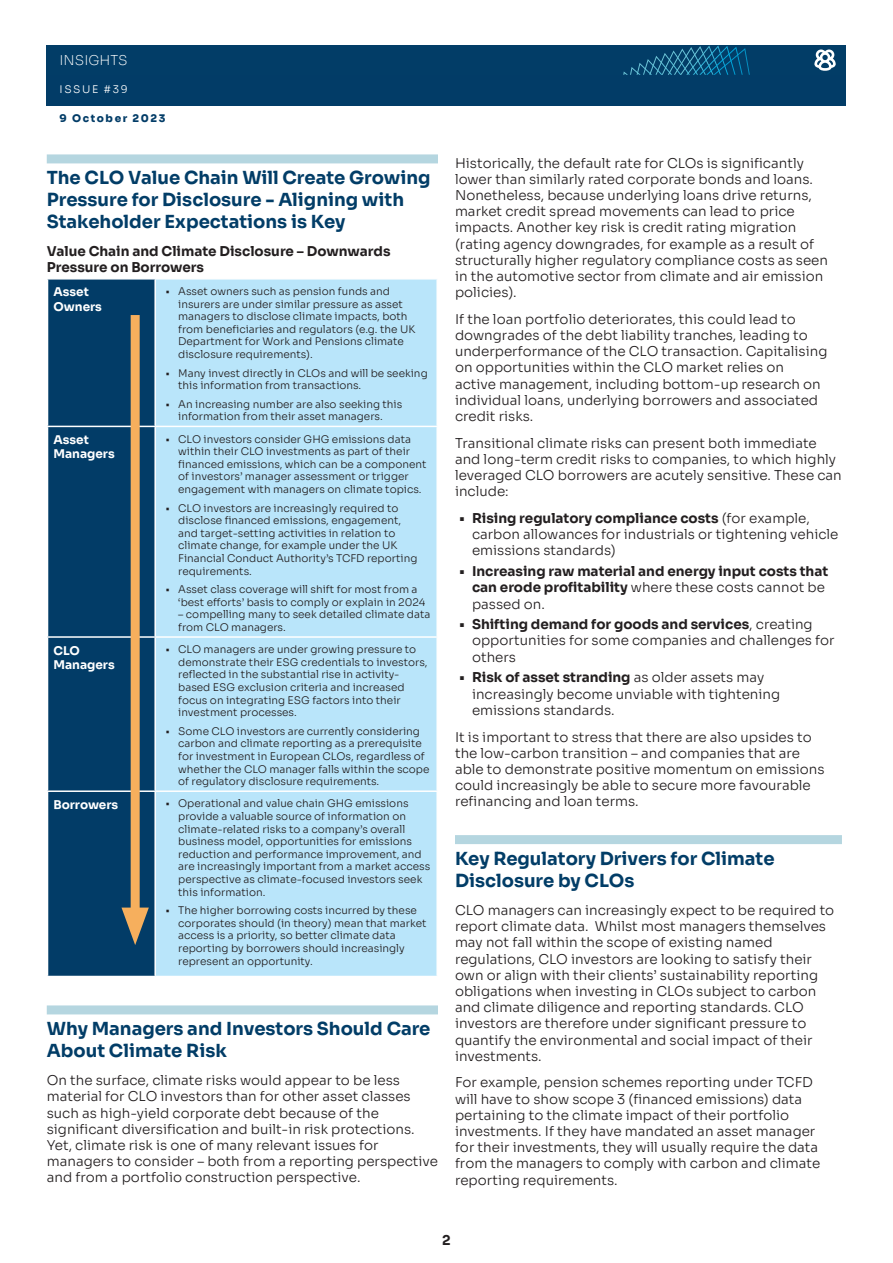
<style>
.page{position:relative;width:893px;height:1263px;background:#fff}
.page>*{position:absolute;margin:0;border:0;box-sizing:border-box;transform-origin:0 0}
._02_1_CROSSHEAD_01_SoraBld_12_14pt_RuleAb{font:700 18px/21.6px "Sora";color:#023d67}
._05_1_BODYTEXT_01_SoraLt_8_11pt_Black{font:300 13.5px/16.2px "Sora";color:#231f20}
._05_1_BODYTEXT_01_SoraLt_8_11pt_Black-2{font:700 13.5px/16.2px "Sora";color:#231f20}
.t1{font:200 13.5px "Sora";color:#fff}
._05_1_BODYTEXT_01_SoraLt_8_11pt_Black-3{font:700 12px/14.4px "Sora";color:#fff}
.t2{font:300 10.5px/12.6px "Sora";color:#231f20}
.t3{font:800 10.5px "Sora";letter-spacing:.15em;color:#023c67}
.t4{font:300 10.5px "Sora";letter-spacing:.15em;color:#fff}
.s1{font-weight:700}
.s2{font-weight:300}
</style>
<div class="page">
<div style="left:47px;top:45px;width:799px;height:30px;background:#023d67"></div>
<svg style="left:623px;top:45px;width:127px;height:30px"></svg>
<div style="left:47px;top:75px;width:799px;height:30px;background:#023c67"></div>
<div style="left:47px;top:154px;width:391px;height:9px;background:#b5d6e0"></div>
<div style="left:47px;top:1005px;width:391px;height:9px;background:#b5d6e0"></div>
<div style="left:48px;top:280px;width:106px;height:696px;background:#023c67"></div>
<div style="left:156px;top:280px;width:280px;height:696px;background:#b9e5fa"></div>
<hr style="left:47px;top:426px;width:108px;height:1px;background:#fff">
<hr style="left:155px;top:426px;width:283px;height:1px;background:#fff">
<hr style="left:47px;top:636px;width:108px;height:2px;background:#fff">
<hr style="left:155px;top:636px;width:283px;height:2px;background:#fff">
<hr style="left:47px;top:790px;width:108px;height:2px;background:#fff">
<hr style="left:155px;top:790px;width:283px;height:2px;background:#fff">
<div style="left:131px;top:315px;width:9px;height:608px;background:#f6af5d"></div>
<svg style="left:122px;top:907px;width:27px;height:38px"></svg>
<div style="left:455px;top:835px;width:387px;height:9px;background:#b5d6e0"></div>
<svg style="left:814px;top:50px;width:22px;height:21px"></svg>
<p class="t1" style="left:60px;top:49px;width:70px">INSIGHTS</p>
<p class="t4" style="left:60px;top:81px;width:70px">ISSUE #39</p>
<p class="t3" style="left:60px;top:109px;width:107px">9 October 2023</p>
<p class="_02_1_CROSSHEAD_01_SoraBld_12_14pt_RuleAb" style="left:47px;top:166px;width:385px">The CLO Value Chain Will Create Growing<br>Pressure for Disclosure - Aligning with<br>Stakeholder Expectations is Key</p>
<p class="_05_1_BODYTEXT_01_SoraLt_8_11pt_Black-2" style="left:47px;top:242px;width:345px">Value Chain and Climate Disclosure – Downwards<br>Pressure on Borrowers</p>
<p class="_05_1_BODYTEXT_01_SoraLt_8_11pt_Black-3" style="left:54px;top:284px;width:50px">Asset<br>Owners</p>
<p class="t2" style="left:178px;top:284px;width:239px;text-indent:-13px">• Asset owners such as pension funds and insurers are under similar pressure as asset managers to disclose climate impacts, both from beneficiaries and regulators (e.g. the UK Department for Work and Pensions climate disclosure requirements).</p>
<p class="t2" style="left:178px;top:366px;width:251px;text-indent:-13px">• Many invest directly in CLOs and will be seeking this information from transactions.</p>
<p class="t2" style="left:178px;top:397px;width:226px;text-indent:-13px">• An increasing number are also seeking this information from their asset managers.</p>
<p class="_05_1_BODYTEXT_01_SoraLt_8_11pt_Black-3" style="left:54px;top:431px;width:63px">Asset<br>Managers</p>
<p class="t2" style="left:178px;top:432px;width:250px;text-indent:-13px">• CLO investors consider GHG emissions data within their CLO investments as part of their financed emissions, which can be a component of investors’ manager assessment or trigger engagement with managers on climate topics.</p>
<p class="t2" style="left:178px;top:501px;width:241px;text-indent:-13px">• CLO investors are increasingly required to disclose financed emissions, engagement, and target-setting activities in relation to climate change, for example under the UK Financial Conduct Authority’s TCFD reporting requirements.</p>
<p class="t2" style="left:178px;top:582px;width:249px;text-indent:-13px">• Asset class coverage will shift for most from a ‘best efforts’ basis to comply or explain in 2024</p>
<p class="t2" style="left:178px;top:607px;width:254px">– compelling many to seek detailed climate data from CLO managers.</p>
<p class="_05_1_BODYTEXT_01_SoraLt_8_11pt_Black-3" style="left:54px;top:642px;width:63px">CLO<br>Managers</p>
<p class="t2" style="left:178px;top:642px;width:251px;text-indent:-13px">• CLO managers are under growing pressure to demonstrate their ESG credentials to investors, reflected in the substantial rise in activity&shy;based ESG exclusion criteria and increased focus on integrating ESG factors into their investment processes.</p>
<p class="t2" style="left:178px;top:724px;width:253px;text-indent:-13px">• Some CLO investors are currently considering carbon and climate reporting as a prerequisite for investment in European CLOs, regardless of whether the CLO manager falls within the scope of regulatory disclosure requirements.</p>
<p class="_05_1_BODYTEXT_01_SoraLt_8_11pt_Black-3" style="left:54px;top:796px;width:66px">Borrowers</p>
<p class="t2" style="left:178px;top:796px;width:254px;text-indent:-13px">• Operational and value chain GHG emissions provide a valuable source of information on climate-related risks to a company’s overall business model, opportunities for emissions reduction and performance improvement, and are increasingly important from a market access perspective as climate-focused investors seek this information.</p>
<p class="t2" style="left:178px;top:903px;width:250px;text-indent:-13px">• The higher borrowing costs incurred by these corporates should (in theory) mean that market access is a priority, so better climate data reporting by borrowers should increasingly represent an opportunity.</p>
<p class="_02_1_CROSSHEAD_01_SoraBld_12_14pt_RuleAb" style="left:47px;top:1016px;width:385px">Why Managers and Investors Should Care<br>About Climate Risk</p>
<p class="_05_1_BODYTEXT_01_SoraLt_8_11pt_Black" style="left:47px;top:1071px;width:393px">On the surface, climate risks would appear to be less material for CLO investors than for other asset classes such as high-yield corporate debt because of the significant diversification and built-in risk protections.<br>Yet, climate risk is one of many relevant issues for managers to consider – both from a reporting perspective and from a portfolio construction perspective.</p>
<p class="_05_1_BODYTEXT_01_SoraLt_8_11pt_Black" style="left:455px;top:153px;width:375px">Historically, the default rate for CLOs is significantly lower than similarly rated corporate bonds and loans.<br>Nonetheless, because underlying loans drive returns, market credit spread movements can lead to price impacts. Another key risk is credit rating migration (rating agency downgrades, for example as a result of structurally higher regulatory compliance costs as seen in the automotive sector from climate and air emission policies).</p>
<p class="_05_1_BODYTEXT_01_SoraLt_8_11pt_Black" style="left:455px;top:310px;width:374px">If the loan portfolio deteriorates, this could lead to downgrades of the debt liability tranches, leading to underperformance of the CLO transaction. Capitalising on opportunities within the CLO market relies on active management, including bottom-up research on individual loans, underlying borrowers and associated credit risks.</p>
<p class="_05_1_BODYTEXT_01_SoraLt_8_11pt_Black" style="left:455px;top:434px;width:388px">Transitional climate risks can present both immediate and long-term credit risks to companies, to which highly leveraged CLO borrowers are acutely sensitive. These can include:</p>
<p class="_05_1_BODYTEXT_01_SoraLt_8_11pt_Black" style="left:472px;top:509px;width:368px;text-indent:-13px"><span class="s1">• Rising regulatory compliance costs</span> (for example, carbon allowances for industrials or tightening vehicle emissions standards)</p>
<p class="_05_1_BODYTEXT_01_SoraLt_8_11pt_Black-2" style="left:472px;top:562px;width:358px;text-indent:-13px">• Increasing raw material and energy input costs that can erode profitability <span class="s2">where these costs cannot be passed on.</span></p>
<p class="_05_1_BODYTEXT_01_SoraLt_8_11pt_Black" style="left:472px;top:615px;width:364px;text-indent:-13px"><span class="s1">• Shifting demand for goods and services</span>, creating opportunities for some companies and challenges for others</p>
<p class="_05_1_BODYTEXT_01_SoraLt_8_11pt_Black" style="left:472px;top:668px;width:310px;text-indent:-13px"><span class="s1">• Risk of asset stranding</span> as older assets may increasingly become unviable with tightening emissions standards.</p>
<p class="_05_1_BODYTEXT_01_SoraLt_8_11pt_Black" style="left:455px;top:727px;width:371px">It is important to stress that there are also upsides to the low-carbon transition – and companies that are able to demonstrate positive momentum on emissions could increasingly be able to secure more favourable refinancing and loan terms.</p>
<p class="_02_1_CROSSHEAD_01_SoraBld_12_14pt_RuleAb" style="left:455px;top:846px;width:321px">Key Regulatory Drivers for Climate<br>Disclosure by CLOs</p>
<p class="_05_1_BODYTEXT_01_SoraLt_8_11pt_Black" style="left:455px;top:901px;width:381px">CLO managers can increasingly expect to be required to report climate data. Whilst most managers themselves may not fall within the scope of existing named regulations, CLO investors are looking to satisfy their own or align with their clients’ sustainability reporting obligations when investing in CLOs subject to carbon and climate diligence and reporting standards. CLO investors are therefore under significant pressure to quantify the environmental and social impact of their investments.</p>
<p class="_05_1_BODYTEXT_01_SoraLt_8_11pt_Black" style="left:455px;top:1073px;width:367px">For example, pension schemes reporting under TCFD will have to show scope 3 (financed emissions) data pertaining to the climate impact of their portfolio investments. If they have mandated an asset manager for their investments, they will usually require the data from the managers to comply with carbon and climate reporting requirements.</p>
<p class="_05_1_BODYTEXT_01_SoraLt_8_11pt_Black-2" style="left:442px;top:1230px;width:10px">2</p>
</div>
